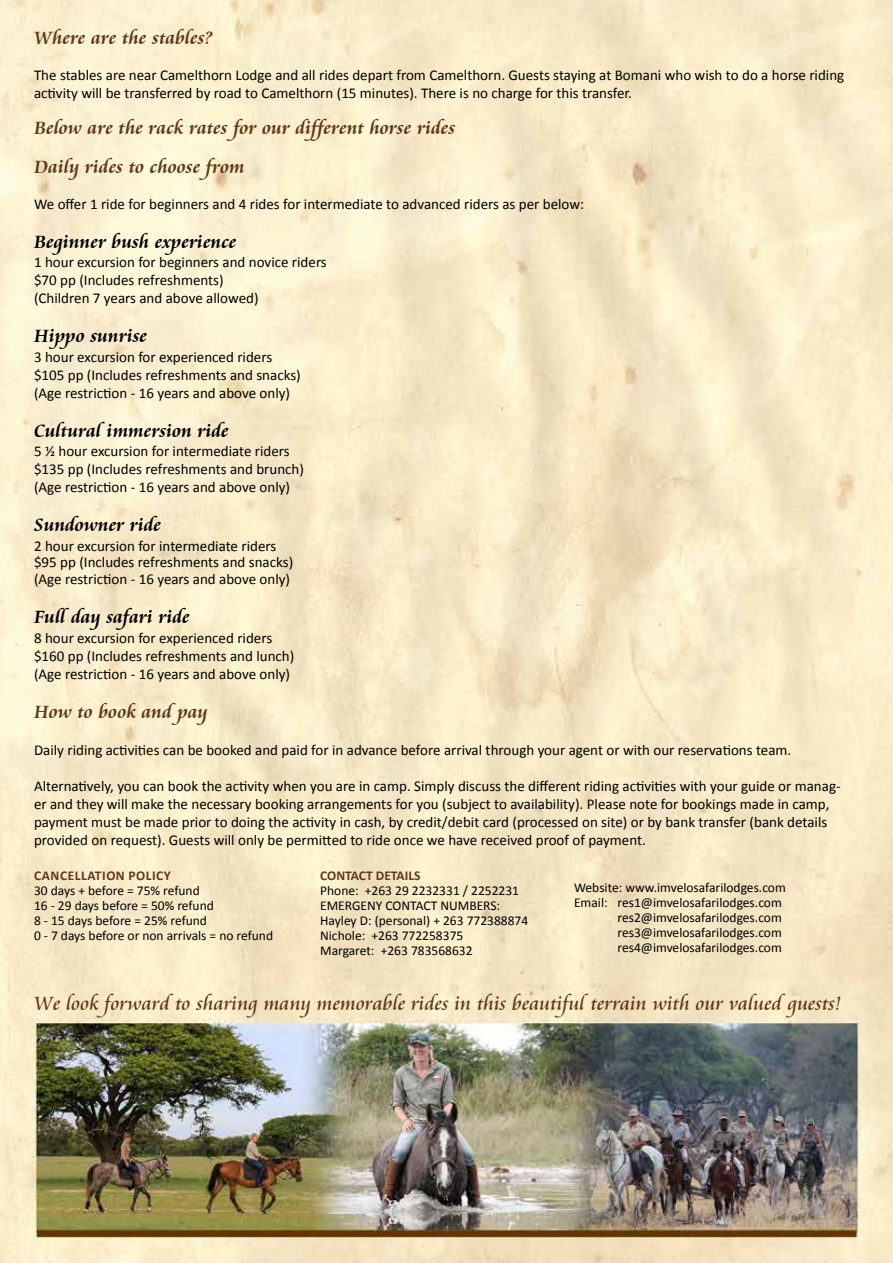
<style>
.page{position:relative;width:893px;height:1263px;background:#fff}
.page>*{position:absolute;margin:0;border:0;box-sizing:border-box;transform-origin:0 0}
.t1{font:21px "Cataneo BT";color:#623916}
.t2{font:700 19.5px/39px "Cataneo BT";color:#623916}
.t3{font:700 19.5px "Cataneo BT";color:#000}
.t4{font:15px/18px "Calibri";color:#000}
.t5{font:13.5px/15px "Calibri";color:#000}
.t6{font:700 13.5px "Calibri";letter-spacing:.04em;color:#623916}
.t7{font:700 13.5px "Calibri";color:#623916}
</style>
<div class="page">
<img style="left:0;top:0;width:893px;height:1263px">
<h2 class="t2" style="left:34px;top:19px;width:180px">Where are the stables?</h2>
<p class="t4" style="left:34px;top:65px;width:812px">The stables are near Camelthorn Lodge and all rides depart from Camelthorn. Guests staying at Bomani who wish to do a horse riding activity will be transferred by road to Camelthorn (15 minutes). There is no charge for this transfer.</p>
<h2 class="t2" style="left:34px;top:109px;width:423px">Below are the rack rates for our different horse rides<br>Daily rides to choose from</h2>
<p class="t4" style="left:34px;top:194px;width:552px">We offer 1 ride for beginners and 4 rides for intermediate to advanced riders as per below:</p>
<h2 class="t3" style="left:34px;top:230px;width:204px">Beginner bush experience</h2>
<p class="t4" style="left:34px;top:253px;width:294px">1 hour excursion for beginners and novice riders $70 pp (Includes refreshments)<br>(Children 7 years and above allowed)</p>
<h2 class="t3" style="left:34px;top:324px;width:115px">Hippo sunrise</h2>
<p class="t4" style="left:34px;top:347px;width:268px">3 hour excursion for experienced riders $105 pp (Includes refreshments and snacks) (Age restriction - 16 years and above only)</p>
<h2 class="t3" style="left:34px;top:419px;width:196px">Cultural immersion ride</h2>
<p class="t4" style="left:34px;top:442px;width:272px">5 ½ hour excursion for intermediate riders $135 pp (Includes refreshments and brunch) (Age restriction - 16 years and above only)</p>
<h2 class="t3" style="left:34px;top:513px;width:129px">Sundowner ride</h2>
<p class="t4" style="left:34px;top:537px;width:261px;line-height:16.5px">2 hour excursion for intermediate riders $95 pp (Includes refreshments and snacks) (Age restriction - 16 years and above only)</p>
<h2 class="t3" style="left:34px;top:605px;width:157px">Full day safari ride</h2>
<p class="t4" style="left:34px;top:628px;width:262px">8 hour excursion for experienced riders $160 pp (Includes refreshments and lunch) (Age restriction - 16 years and above only)</p>
<h2 class="t2" style="left:34px;top:692px;width:175px">How to book and pay</h2>
<p class="t4" style="left:34px;top:740px;width:759px">Daily riding activities can be booked and paid for in advance before arrival through your agent or with our reservations team.</p>
<p class="t4" style="left:34px;top:776px;width:808px">Alternatively, you can book the activity when you are in camp. Simply discuss the different riding activities with your guide or manag&shy;er and they will make the necessary booking arrangements for you (subject to availability). Please note for bookings made in camp, payment must be made prior to doing the activity in cash, by credit/debit card (processed on site) or by bank transfer (bank details provided on request). Guests will only be permitted to ride once we have received proof of payment.</p>
<p class="t6" style="left:34px;top:867px;width:138px">CANCELLATION POLICY</p>
<p class="t5" style="left:34px;top:882px;width:241px">30 days + before = 75% refund<br>16 - 29 days before = 50% refund<br>8 - 15 days before = 25% refund<br>0 - 7 days before or non arrivals = no refund</p>
<p class="t7" style="left:320px;top:867px;width:102px">CONTACT DETAILS</p>
<p class="t5" style="left:320px;top:882px;width:210px">Phone: +263 29 2232331 / 2252231<br>EMERGENY CONTACT NUMBERS:<br>Hayley D: (personal) + 263 772388874<br>Nichole: +263 772258375<br>Margaret: +263 783568632</p>
<p class="t5" style="left:574px;top:879px;width:213px">Website: www.imvelosafarilodges.com</p>
<p class="t5" style="left:574px;top:894px;width:209px">Email: res1@imvelosafarilodges.com</p>
<p class="t5" style="left:618px;top:909px;width:166px">res2@imvelosafarilodges.com</p>
<p class="t5" style="left:618px;top:924px;width:166px">res3@imvelosafarilodges.com</p>
<p class="t5" style="left:618px;top:939px;width:166px">res4@imvelosafarilodges.com</p>
<h1 class="t1" style="left:34px;top:990px;width:809px">We look forward to sharing many memorable rides in this beautiful terrain with our valued guests!</h1>
</div>
